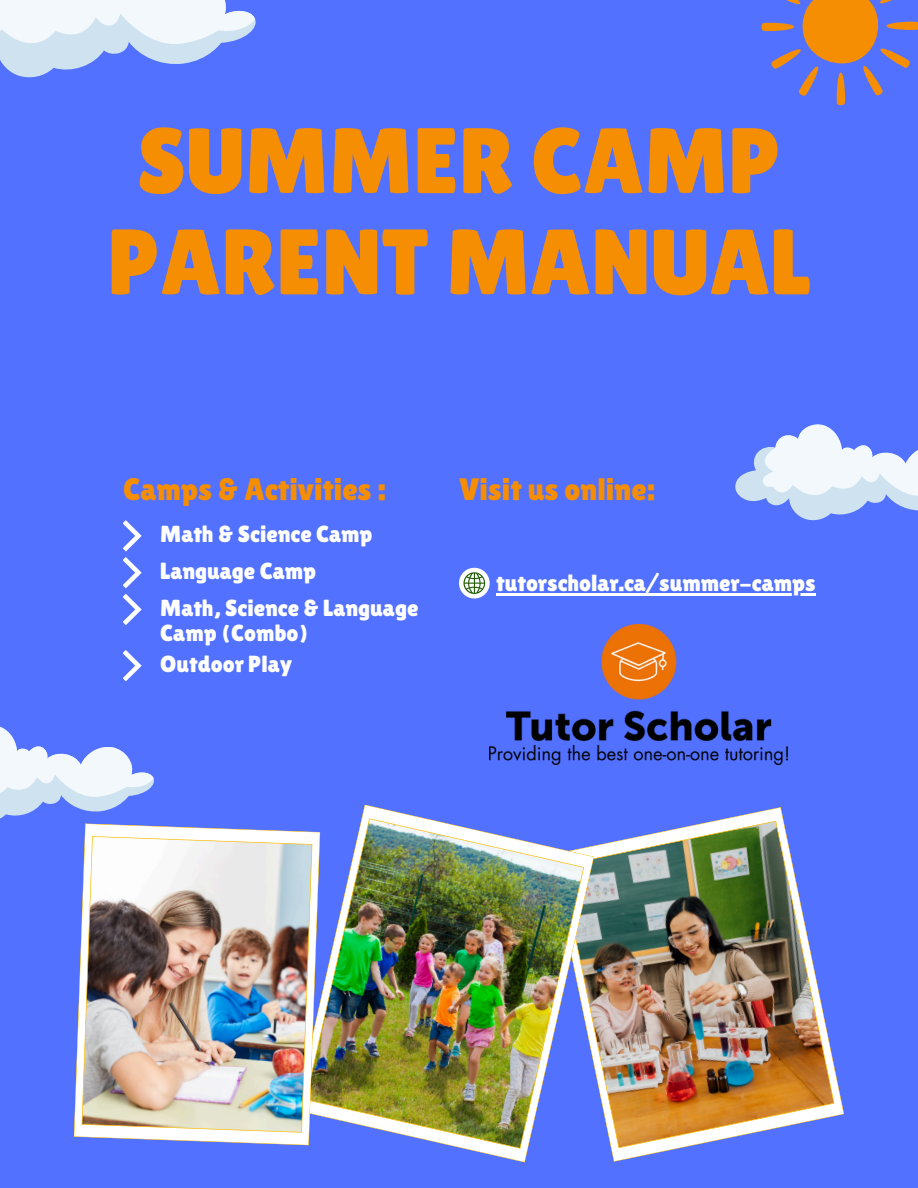
<style>
.page{position:relative;width:918px;height:1188px;background:#5271ff}
.page>*{position:absolute;margin:0;border:0;box-sizing:border-box;transform-origin:0 0}
.t1{font:92.85px/101.2px "Lilita One";color:#f68e04;text-align:center}
.t2{font:31.05px "Lilita One";color:#f68e04}
.t3{font:23.25px/25.2px "Lilita One";color:#fff}
</style>
<div class="page">
<img style="left:594px;top:807px;width:250px;height:355px">
<img style="left:302px;top:804px;width:292px;height:359px">
<img style="left:74px;top:823px;width:246px;height:322px">
<svg style="left:123px;top:520px;width:19px;height:68px"></svg>
<svg style="left:123px;top:594px;width:19px;height:31px"></svg>
<svg style="left:123px;top:650px;width:19px;height:31px"></svg>
<svg style="left:459px;top:568px;width:30px;height:30px"></svg>
<svg style="left:0;top:0;width:256px;height:78px"></svg>
<svg style="left:735px;top:424px;width:183px;height:97px"></svg>
<svg style="left:0;top:726px;width:154px;height:93px"></svg>
<svg style="left:761px;top:0;width:157px;height:106px"></svg>
<img style="left:490px;top:625px;width:298px;height:139px">
<hr style="left:496px;top:593px;width:320px;height:2px;background:#fff">
<p class="t1" style="left:107px;top:110px;width:705px">SUMMER CAMP<br>PARENT MANUAL</p>
<p class="t2" style="left:123px;top:471px;width:264px">Camps &amp; Activities :</p>
<h2 class="t3" style="left:160px;top:522px;width:214px">Math &amp; Science Camp</h2>
<p class="t3" style="left:160px;top:558px;width:157px">Language Camp</p>
<p class="t3" style="left:160px;top:595px;width:260px">Math, Science &amp; Language<br>Camp (Combo)</p>
<p class="t3" style="left:160px;top:651px;width:134px">Outdoor Play</p>
<p class="t2" style="left:459px;top:471px;width:198px">Visit us online:</p>
<p class="t3" style="left:496px;top:570px;width:321px">tutorscholar.ca/summer-camps</p>
</div>
